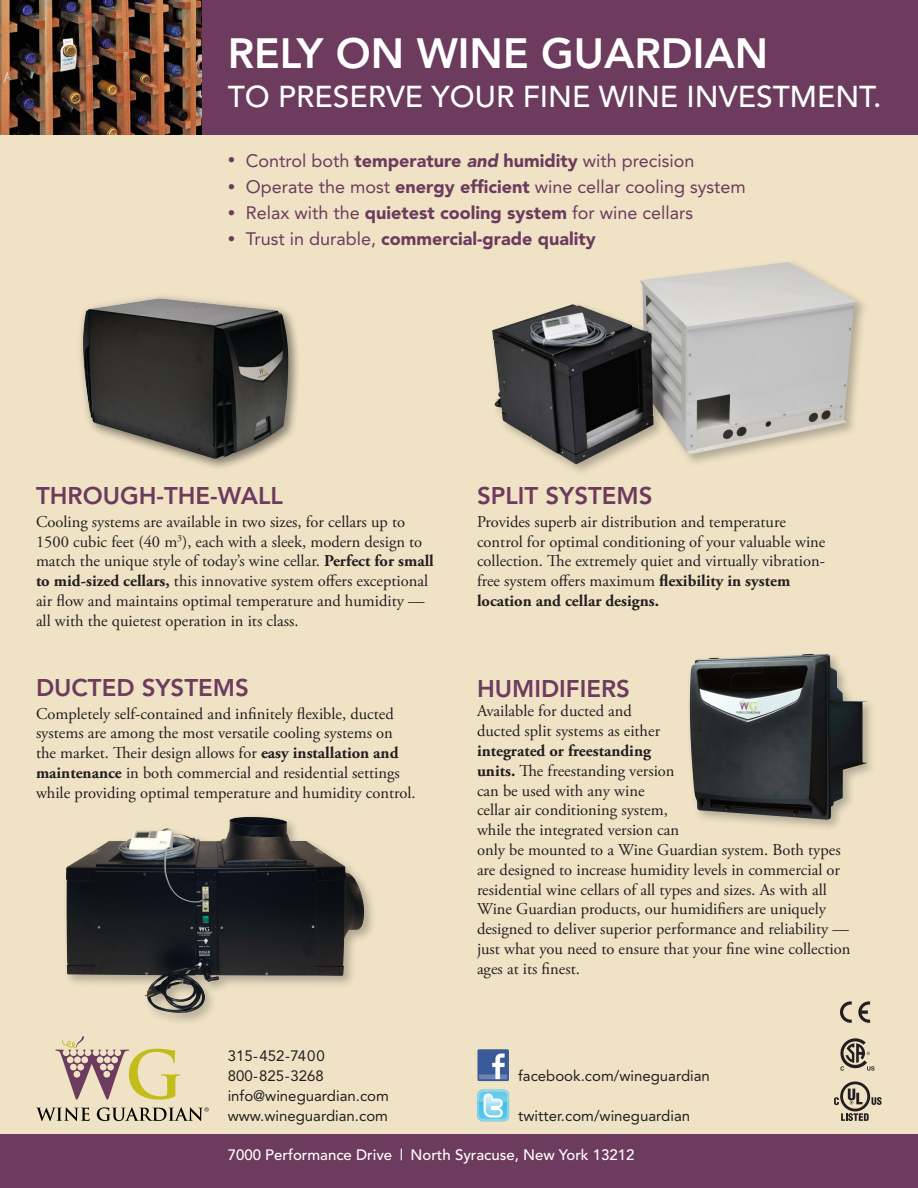
<style>
.page{position:relative;width:918px;height:1188px;background:#fff}
.page>*{position:absolute;margin:0;border:0;box-sizing:border-box;transform-origin:0 0}
.t1{font:800 42px "Avenir";color:#fff}
.t2{font:500 30px "Avenir";color:#fff}
.WG_subhead{font:800 24px "Avenir";color:#6c3b5d}
.t3{font:18px "Avenir";color:#6c3b5d}
.t4{font:900 18px "Avenir";color:#6c3b5d}
.WG_subhead-2{font:16.5px/19.8px "Adobe Garamond Pro";color:#231f20}
.WG_body{font:15px "Avenir";color:#231f20}
.t5{font:500 15px "Avenir";color:#fff}
.s1{font-size:15px}
.s2{font-weight:900}
.s3{font-weight:900;font-style:italic}
.s4{font-weight:400;font-size:15px}
.s5{font-weight:400}
.s6{font-weight:700}
</style>
<div class="page">
<div style="left:0;top:124px;width:918px;height:1015px;background:#efe2c5"></div>
<div style="left:0;top:0;width:918px;height:135px;background:#6c3b5d"></div>
<img style="left:479px;top:1051px;width:29px;height:29px">
<div style="left:476px;top:1048px;width:35px;height:35px;border:2px solid #efe2c5;border-radius:2px"></div>
<svg style="left:840px;top:1001px;width:12px;height:22px"></svg>
<svg style="left:858px;top:1001px;width:12px;height:22px"></svg>
<svg style="left:840px;top:1038px;width:35px;height:33px"></svg>
<svg style="left:834px;top:1081px;width:48px;height:40px"></svg>
<svg style="left:36px;top:1107px;width:54px;height:14px"></svg>
<svg style="left:55px;top:1036px;width:126px;height:64px"></svg>
<svg style="left:97px;top:1107px;width:112px;height:14px"></svg>
<svg style="left:477px;top:1089px;width:32px;height:32px"></svg>
<div style="left:76px;top:292px;width:224px;height:177px;background:#231f20;opacity:.35"></div>
<img style="left:83px;top:298px;width:205px;height:161px">
<img style="left:492px;top:262px;width:365px;height:202px">
<div style="left:686px;top:650px;width:193px;height:182px;background:#231f20;opacity:.3"></div>
<img style="left:690px;top:654px;width:177px;height:166px">
<div style="left:63px;top:813px;width:314px;height:212px;background:#231f20;opacity:.3"></div>
<img style="left:66px;top:817px;width:298px;height:196px">
<img style="left:0;top:0;width:202px;height:135px">
<div style="left:0;top:1134px;width:918px;height:54px;background:#6c3b5d"></div>
<p class="t1" style="left:228px;top:28px;width:542px">RELY ON WINE GUARDIAN</p>
<p class="t2" style="left:228px;top:79px;width:655px">TO PRESERVE YOUR FINE WINE INVESTMENT.</p>
<p class="t3" style="left:228px;top:150px;width:468px"><span class="s1">•</span> Control both <span class="s2">temperature</span> <span class="s3">and</span> <span class="s2">humidity</span> with precision</p>
<p class="t3" style="left:228px;top:176px;width:520px"><span class="s1">•</span> Operate the most <span class="s2">energy efficient</span> wine cellar cooling system</p>
<p class="t3" style="left:228px;top:202px;width:467px"><span class="s1">•</span> Relax with the <span class="s2">quietest cooling system</span> for wine cellars</p>
<p class="t4" style="left:228px;top:228px;width:370px"><span class="s4">•</span> <span class="s5">Trust in durable,</span> commercial-grade quality</p>
<p class="WG_subhead" style="left:36px;top:482px;width:248px">THROUGH-THE-WALL</p>
<p class="WG_subhead-2" style="left:36px;top:512px;width:399px">Cooling systems are available in two sizes, for cellars up to 1500 cubic feet (40 m<sup>3</sup>), each with a sleek, modern design to match the unique style of today’s wine cellar. <span class="s6">Perfect for small to mid-sized cellars,</span> this innovative system offers exceptional air flow and maintains optimal temperature and humidity — all with the quietest operation in its class.</p>
<p class="WG_subhead" style="left:36px;top:673px;width:214px">DUCTED SYSTEMS</p>
<p class="WG_subhead-2" style="left:36px;top:704px;width:381px">Completely self-contained and infinitely flexible, ducted systems are among the most versatile cooling systems on the market. Their design allows for <span class="s6">easy installation and maintenance</span> in both commercial and residential settings while providing optimal temperature and humidity control.</p>
<p class="WG_subhead" style="left:477px;top:482px;width:177px">SPLIT SYSTEMS</p>
<p class="WG_subhead-2" style="left:477px;top:512px;width:350px">Provides superb air distribution and temperature control for optimal conditioning of your valuable wine collection. The extremely quiet and virtually vibration&shy;free system offers maximum <span class="s6">flexibility in system location and cellar designs.</span></p>
<p class="WG_subhead" style="left:477px;top:674px;width:154px">HUMIDIFIERS</p>
<p class="WG_subhead-2" style="left:477px;top:702px;width:375px">Available for ducted and<br>ducted split systems as either<br><span class="s6">integrated or freestanding<br>units.</span> The freestanding version<br>can be used with any wine<br>cellar air conditioning system,<br>while the integrated version can<br>only be mounted to a Wine Guardian system. Both types are designed to increase humidity levels in commercial or residential wine cellars of all types and sizes. As with all Wine Guardian products, our humidifiers are uniquely designed to deliver superior performance and reliability — just what you need to ensure that your fine wine collection ages at its finest.</p>
<p class="WG_body" style="left:228px;top:1047px;width:98px">315-452-7400</p>
<p class="WG_body" style="left:228px;top:1067px;width:98px">800-825-3268</p>
<p class="WG_body" style="left:228px;top:1087px;width:163px">info@wineguardian.com</p>
<p class="WG_body" style="left:228px;top:1107px;width:162px">www.wineguardian.com</p>
<p class="t5" style="left:228px;top:1146px;width:408px">7000 Performance Drive | North Syracuse, New York 13212</p>
<p class="WG_body" style="left:518px;top:1067px;width:193px">facebook.com/wineguardian</p>
<p class="WG_body" style="left:518px;top:1107px;width:174px">twitter.com/wineguardian</p>
</div>
